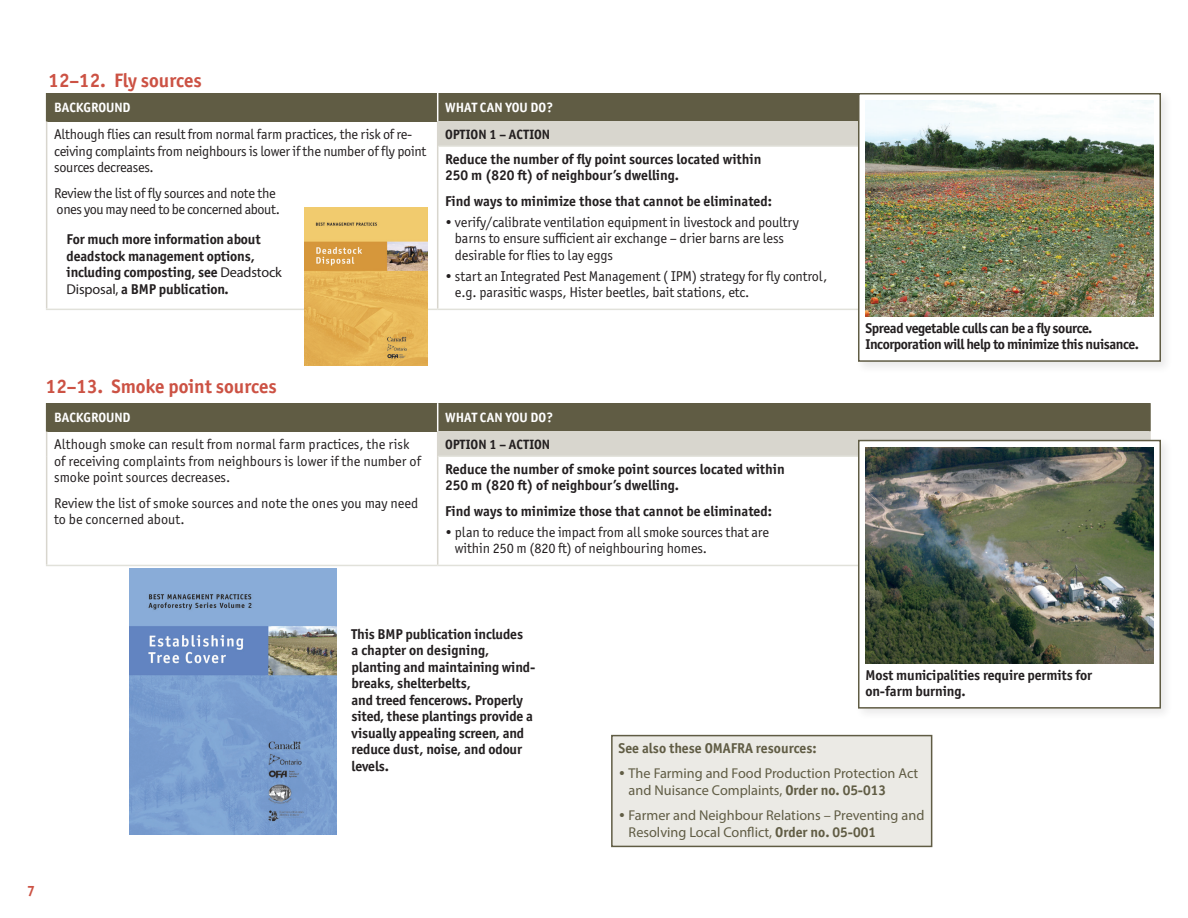
<style>
.page{position:relative;width:1188px;height:918px;background:#fff}
.page>*{position:absolute;margin:0;border:0;box-sizing:border-box;transform-origin:0 0}
.t1{font:700 19.5px "Officina Sans ITC Pro";color:#cc5244}
.t2{font:700 15px "Officina Sans ITC Pro";color:#cc5244}
.t3{font:14.25px/16.5px "Officina Sans ITC Pro";letter-spacing:-.01em;color:#231f20}
.t4{font:700 14.25px/16.5px "Officina Sans ITC Pro";letter-spacing:-.01em;color:#231f20}
.t5{font:14.25px/16.5px "Myriad Pro";color:#605c44}
.t6{font:700 14.25px/16.5px "Officina Sans ITC Pro";letter-spacing:-.03em;color:#231f20}
.t7{font:14.25px/16.5px "Officina Sans ITC Pro";letter-spacing:-.03em;color:#231f20}
.t8{font:700 14.25px "Officina Sans ITC Pro";color:#605c44}
.t9{font:700 13.5px "Officina Sans ITC Pro";color:#fff}
.t10{font:700 13.5px "Officina Sans ITC Pro";color:#231f20}
.s1{font-family:"Myriad Pro";font-weight:400}
.s2{font-family:"Officina Sans ITC Pro";font-weight:700}
</style>
<div class="page">
<div style="left:47px;top:93px;width:391px;height:28px;background:#605c44"></div>
<div style="left:438px;top:93px;width:712px;height:28px;background:#605c44"></div>
<div style="left:438px;top:121px;width:712px;height:25px;background:#d8d6ce"></div>
<hr style="left:46px;top:146px;width:1px;height:163px;background:#d8d6ce">
<svg style="left:437px;top:93px;width:1px;height:53px"></svg>
<hr style="left:46px;top:309px;width:392px;height:1px;background:#e1e1da">
<hr style="left:437px;top:146px;width:1px;height:163px;background:#d8d6ce">
<hr style="left:438px;top:145px;width:713px;height:2px;background:#e1e1da">
<hr style="left:438px;top:309px;width:713px;height:1px;background:#e1e1da">
<svg style="left:46px;top:93px;width:1px;height:53px"></svg>
<div style="left:47px;top:403px;width:391px;height:28px;background:#605c44"></div>
<div style="left:438px;top:403px;width:712px;height:28px;background:#605c44"></div>
<div style="left:438px;top:431px;width:712px;height:25px;background:#d8d6ce"></div>
<hr style="left:1149px;top:403px;width:2px;height:28px;background:#605c44">
<hr style="left:46px;top:456px;width:1px;height:109px;background:#d8d6ce">
<svg style="left:437px;top:403px;width:1px;height:53px"></svg>
<hr style="left:1149px;top:431px;width:2px;height:24px;background:#d8d6ce">
<hr style="left:46px;top:565px;width:392px;height:1px;background:#e1e1da">
<hr style="left:437px;top:456px;width:1px;height:109px;background:#d8d6ce">
<hr style="left:438px;top:455px;width:713px;height:2px;background:#e1e1da">
<hr style="left:438px;top:565px;width:713px;height:1px;background:#e1e1da">
<svg style="left:46px;top:403px;width:1px;height:53px"></svg>
<div style="left:854px;top:89px;width:319px;height:285px;background:#f8f8f8"></div>
<div style="left:858px;top:93px;width:303px;height:269px;background:#fff;border:2px solid #605c44"></div>
<img style="left:866px;top:100px;width:288px;height:216px">
<div style="left:854px;top:436px;width:319px;height:285px;background:#231f20;opacity:.1"></div>
<div style="left:858px;top:440px;width:303px;height:269px;background:#fff;border:2px solid #605c44"></div>
<img style="left:866px;top:447px;width:288px;height:216px">
<img style="left:130px;top:568px;width:207px;height:266px">
<div style="left:612px;top:736px;width:320px;height:110px;background:#ebeae5"></div>
<div style="left:611px;top:735px;width:321px;height:112px;border:2px solid #605c44"></div>
<img style="left:304px;top:208px;width:123px;height:157px">
<h1 class="t1" style="left:49px;top:69px;width:155px">12–12. Fly sources</h1>
<p class="t9" style="left:54px;top:99px;width:78px">BACKGROUND</p>
<p class="t9" style="left:445px;top:99px;width:109px">WHAT CAN YOU DO?</p>
<p class="t3" style="left:54px;top:126px;width:374px">Although flies can result from normal farm practices, the risk of re&shy;ceiving complaints from neighbours is lower if the number of fly point sources decreases.</p>
<p class="t7" style="left:54px;top:184px;width:227px">Review the list of fly sources and note the ones you may need to be concerned about.</p>
<p class="t10" style="left:445px;top:126px;width:106px">OPTION 1 – ACTION</p>
<p class="t4" style="left:445px;top:151px;width:318px">Reduce the number of fly point sources located within<br>250 m (820 ft) of neighbour’s dwelling.</p>
<p class="t4" style="left:445px;top:193px;width:328px">Find ways to minimize those that cannot be eliminated:</p>
<p class="t3" style="left:455px;top:214px;width:345px;text-indent:-10px">• verify/calibrate ventilation equipment in livestock and poultry barns to ensure sufficient air exchange – drier barns are less desirable for flies to lay eggs</p>
<p class="t3" style="left:455px;top:268px;width:374px;text-indent:-10px">• start an Integrated Pest Management ( IPM) strategy for fly control, e.g. parasitic wasps, Hister beetles, bait stations, etc.</p>
<p class="t4" style="left:67px;top:231px;width:217px">For much more information about deadstock management options, including composting, see <span class="s1">Deadstock<br>Disposal,</span> a BMP publication.</p>
<h1 class="t1" style="left:46px;top:374px;width:233px">12–13. Smoke point sources</h1>
<p class="t9" style="left:54px;top:409px;width:78px">BACKGROUND</p>
<p class="t9" style="left:445px;top:409px;width:109px">WHAT CAN YOU DO?</p>
<p class="t3" style="left:54px;top:436px;width:368px">Although smoke can result from normal farm practices, the risk of receiving complaints from neighbours is lower if the number of smoke point sources decreases.</p>
<p class="t3" style="left:54px;top:495px;width:366px">Review the list of smoke sources and note the ones you may need to be concerned about.</p>
<p class="t10" style="left:445px;top:436px;width:106px">OPTION 1 – ACTION</p>
<p class="t4" style="left:445px;top:461px;width:341px">Reduce the number of smoke point sources located within<br>250 m (820 ft) of neighbour’s dwelling.</p>
<p class="t4" style="left:445px;top:503px;width:328px">Find ways to minimize those that cannot be eliminated:</p>
<p class="t3" style="left:455px;top:524px;width:316px;text-indent:-10px">• plan to reduce the impact from all smoke sources that are within 250 m (820 ft) of neighbouring homes.</p>
<p class="t6" style="left:866px;top:320px;width:275px">Spread vegetable culls can be a fly source.<br>Incorporation will help to minimize this nuisance.</p>
<p class="t2" style="left:27px;top:882px;width:10px">7</p>
<p class="t4" style="left:352px;top:626px;width:185px">This BMP publication includes<br>a chapter on designing, planting and maintaining wind&shy;breaks, shelterbelts,<br>and treed fencerows. Properly sited, these plantings provide a visually appealing screen, and reduce dust, noise, and odour levels.</p>
<p class="t4" style="left:866px;top:666px;width:228px">Most municipalities require permits for on-farm burning.</p>
<p class="t8" style="left:619px;top:739px;width:200px">See also these OMAFRA resources:</p>
<p class="t5" style="left:629px;top:765px;width:291px;text-indent:-10px"><span class="s2">•</span> The Farming and Food Production Protection Act and Nuisance Complaints, <span class="s2">Order no. 05-013</span></p>
<p class="t5" style="left:629px;top:807px;width:297px;text-indent:-10px"><span class="s2">•</span> Farmer and Neighbour Relations – Preventing and<br>Resolving Local Conflict, <span class="s2">Order no. 05-001</span></p>
</div>
